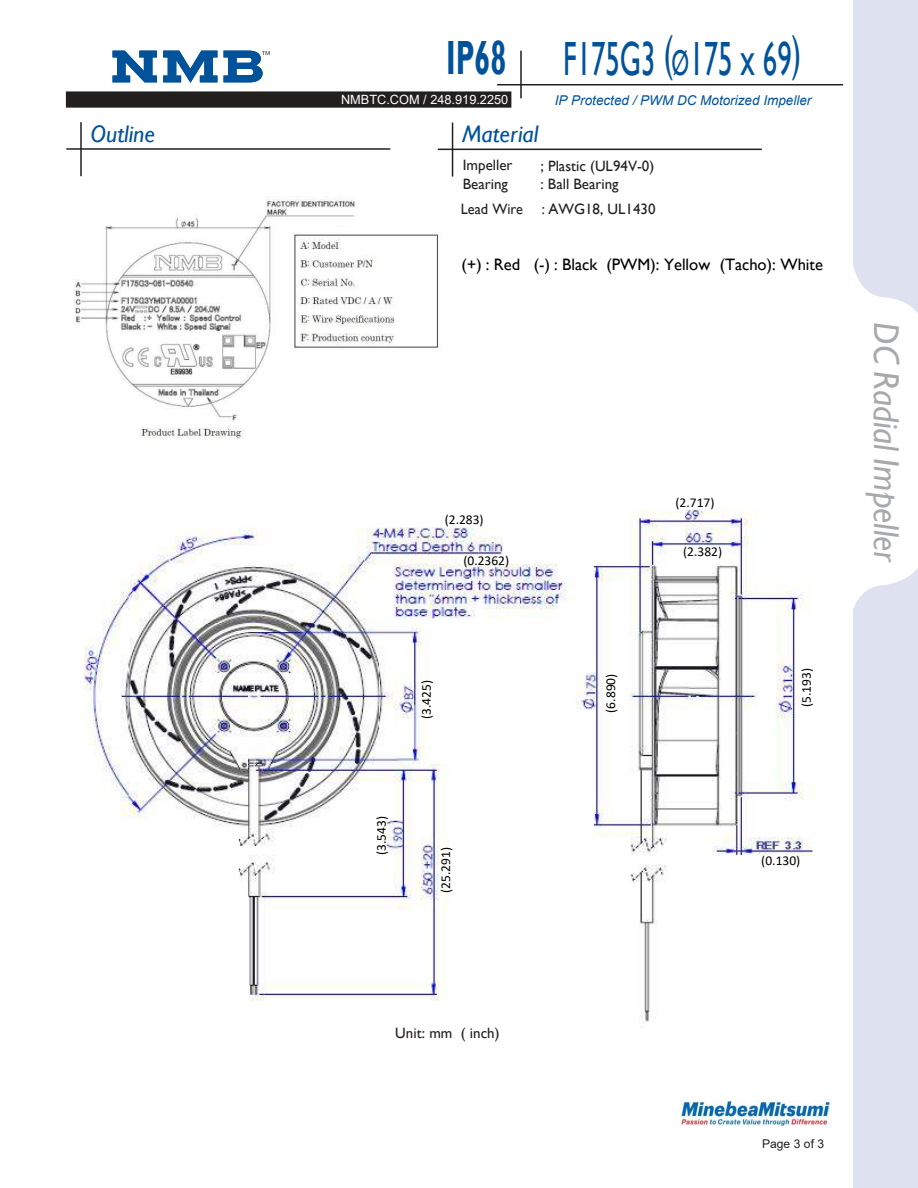
<style>
.page{position:relative;width:918px;height:1188px;background:#fff}
.page>*{position:absolute;margin:0;border:0;box-sizing:border-box;transform-origin:0 0}
.t1{font:48px "Gill Sans";color:#00529b;scale:.6 1}
.t2{font:700 48px "Gill Sans";color:#00529b;scale:.6 1}
.t3{font:italic 36px "Gill Sans";color:#a7a9ab;scale:.95 1}
.t4{font:italic 24px "Gill Sans";color:#00529b}
.t5{font:italic 24px "Gill Sans";color:#00529b}
.t6{font:16.5px "Gill Sans";color:#000}
.t7{font:15px/19.5px "Gill Sans";color:#221f1f}
.t8{font:15px "Gill Sans";color:#221f1f;scale:.95 1}
.t9{font:15px "Gill Sans";color:#231f20}
.t10{font:15px "Gill Sans";color:#221f1f;scale:.96 1}
.t11{font:13.5px "Calibri";color:#000}
.t12{font:italic 13.5px "Arial";color:#00529b}
.t13{font:12.75px "Arial";color:#fff}
.t14{font:12px "Arial";color:#231f20}
.s1{font-size:36px}
.s2{font-style:inherit}
</style>
<div class="page">
<div style="left:67px;top:92px;width:444px;height:15px;background:#221f1f"></div>
<div style="left:66px;top:91px;width:445px;height:17px;border:2px solid #221f1f"></div>
<hr style="left:497px;top:84px;width:346px;height:1px;background:#221f1f">
<hr style="left:520px;top:51px;width:2px;height:47px;background:#221f1f">
<hr style="left:66px;top:148px;width:324px;height:2px;background:#221f1f">
<hr style="left:80px;top:122px;width:2px;height:54px;background:#221f1f">
<svg style="left:112px;top:50px;width:158px;height:32px"></svg>
<div style="left:853px;top:0;width:65px;height:1188px;background:#dde1f0"></div>
<svg style="left:853px;top:266px;width:65px;height:343px"></svg>
<hr style="left:438px;top:149px;width:324px;height:1px;background:#221f1f">
<hr style="left:452px;top:123px;width:1px;height:54px;background:#221f1f">
<img style="left:680px;top:1101px;width:152px;height:24px">
<img style="left:84px;top:509px;width:729px;height:515px">
<img style="left:75px;top:199px;width:282px;height:240px">
<img style="left:280px;top:228px;width:158px;height:136px">
<h3 class="t5" style="left:91px;top:120px;width:66px">Outline</h3>
<h1 class="t2" style="left:446px;top:29px;width:102px">IP68</h1>
<p class="t13" style="left:341px;top:90px;width:169px">NMBTC.COM / 248.919.2250</p>
<h1 class="t1" style="left:563px;top:31px;width:398px">F175G3 (<span class="s1">Ø</span>175 x 69)</h1>
<p class="t12" style="left:555px;top:92px;width:258px">IP Protected / PWM DC Motorized Impeller</p>
<h3 class="t4" style="left:462px;top:121px;width:78px">Material</h3>
<p class="t7" style="left:463px;top:155px;width:51px">Impeller<br>Bearing</p>
<p class="t7" style="left:540px;top:157px;width:115px;line-height:18px">; Plastic (UL94V-0) : Ball Bearing</p>
<p class="t10" style="left:461px;top:200px;width:66px">Lead Wire</p>
<p class="t8" style="left:542px;top:200px;width:121px">: AWG18, UL1430</p>
<p class="t6" style="left:462px;top:259px;width:363px">(+) : Red (-) : Black (PWM): Yellow (Tacho): White</p>
<p class="t11" style="left:445px;top:510px;width:40px">(2.283)</p>
<p class="t11" style="left:463px;top:555px;width:47px">(0.2362)</p>
<p class="t11" style="left:421px;top:719px;width:40px;rotate:-90deg">(3.425)</p>
<p class="t11" style="left:372px;top:855px;width:40px;rotate:-90deg">(3.543)</p>
<p class="t11" style="left:441px;top:893px;width:47px;rotate:-90deg">(25.291)</p>
<p class="t11" style="left:606px;top:713px;width:40px;rotate:-90deg">(6.890)</p>
<p class="t11" style="left:675px;top:498px;width:41px">(2.717)</p>
<p class="t11" style="left:683px;top:546px;width:41px">(2.382)</p>
<p class="t11" style="left:801px;top:707px;width:41px;rotate:-90deg">(5.193)</p>
<p class="t11" style="left:761px;top:856px;width:41px">(0.130)</p>
<h2 class="t3" style="left:907px;top:322px;width:254px;rotate:90deg">DC Radial Impeller</h2>
<p class="t9" style="left:395px;top:1027px;width:106px">Unit: mm ( inch)</p>
<p class="t14" style="left:762px;top:1135px;width:63px">Page <span class="s2">3 of 3</span></p>
</div>
